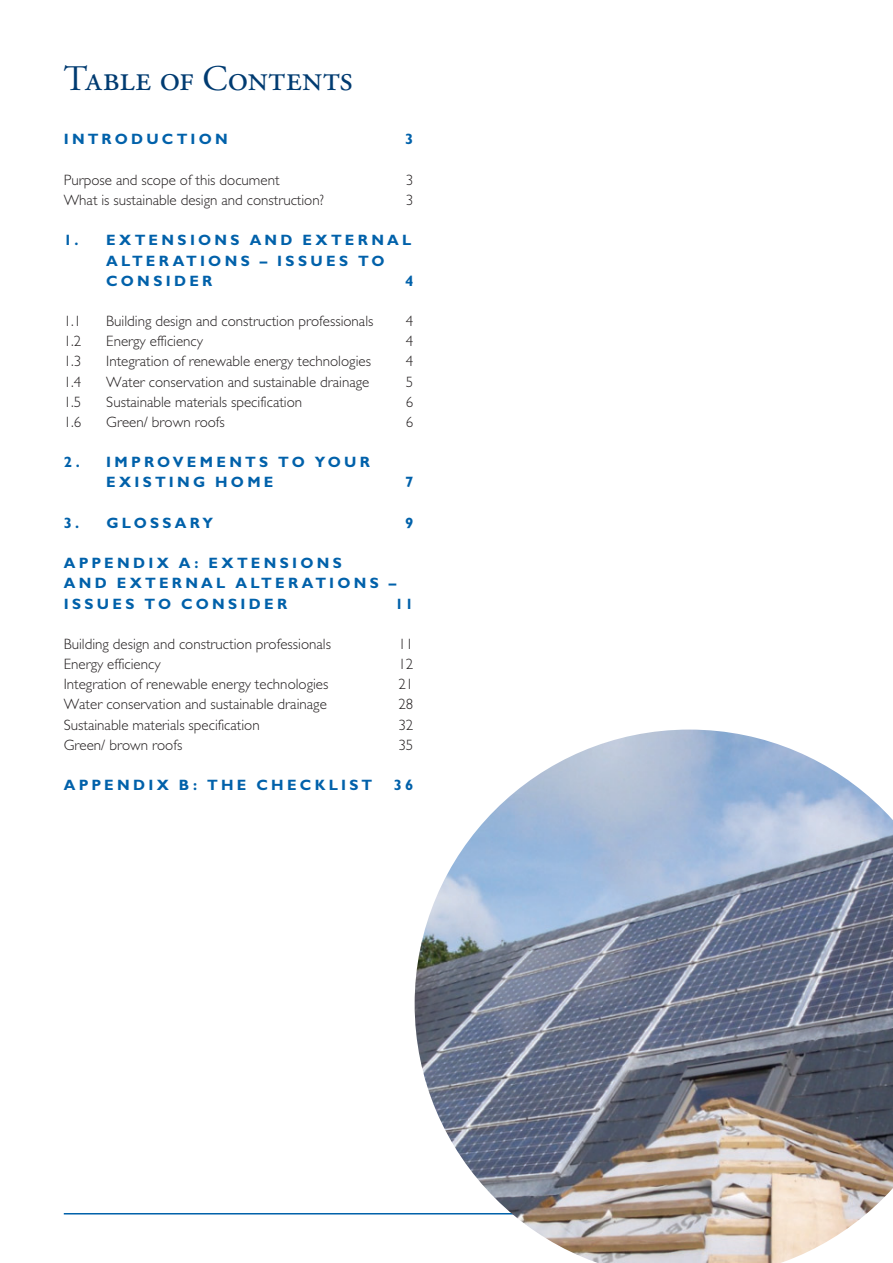
<style>
.page{position:relative;width:893px;height:1263px;background:#fff}
.page>*{position:absolute;margin:0;border:0;box-sizing:border-box;transform-origin:0 0}
.t1{font:36px "Adobe Garamond Regular SC";letter-spacing:.005em;color:#003b71}
.t2{font:300 15px "Gill Sans";color:#231f20}
.t3{font:700 15px/20.2px "Gill Sans";letter-spacing:.215em;color:#0161aa}
</style>
<div class="page">
<hr style="left:64px;top:1213px;width:765px;height:2px;background:#0161aa">
<img style="left:415px;top:730px;width:478px;height:533px">
<h1 class="t1" style="left:64px;top:64px;width:291px">Table of Contents</h1>
<p class="t3" style="left:64px;top:131px;width:165px">INTRODUCTION</p>
<p class="t3" style="left:405px;top:131px;width:10px">3</p>
<p class="t2" style="left:64px;top:175px;width:217px">Purpose and scope of this document</p>
<p class="t2" style="left:406px;top:175px;width:9px">3</p>
<p class="t2" style="left:64px;top:195px;width:262px">What is sustainable design and construction?</p>
<p class="t2" style="left:406px;top:195px;width:9px">3</p>
<h5 class="t3" style="left:64px;top:232px;width:349px">1. EXTENSIONS AND EXTERNAL</h5>
<p class="t3" style="left:106px;top:252px;width:280px">ALTERATIONS – ISSUES TO<br>CONSIDER</p>
<p class="t3" style="left:405px;top:272px;width:10px">4</p>
<h5 class="t2" style="left:64px;top:316px;width:19px">1.1</h5>
<h5 class="t2" style="left:106px;top:316px;width:269px">Building design and construction professionals</h5>
<h5 class="t2" style="left:406px;top:316px;width:9px">4</h5>
<p class="t2" style="left:64px;top:336px;width:19px">1.2</p>
<p class="t2" style="left:106px;top:336px;width:98px">Energy efficiency</p>
<p class="t2" style="left:406px;top:336px;width:9px">4</p>
<p class="t2" style="left:64px;top:356px;width:19px">1.3</p>
<p class="t2" style="left:106px;top:356px;width:266px">Integration of renewable energy technologies</p>
<p class="t2" style="left:406px;top:356px;width:9px">4</p>
<p class="t2" style="left:64px;top:376px;width:19px">1.4</p>
<p class="t2" style="left:106px;top:376px;width:265px">Water conservation and sustainable drainage</p>
<p class="t2" style="left:406px;top:376px;width:9px">5</p>
<p class="t2" style="left:64px;top:397px;width:19px">1.5</p>
<p class="t2" style="left:106px;top:397px;width:197px">Sustainable materials specification</p>
<p class="t2" style="left:406px;top:397px;width:9px">6</p>
<p class="t2" style="left:64px;top:417px;width:19px">1.6</p>
<p class="t2" style="left:106px;top:417px;width:120px">Green/ brown roofs</p>
<p class="t2" style="left:406px;top:417px;width:9px">6</p>
<p class="t3" style="left:106px;top:454px;width:265px;text-indent:-43px">2. IMPROVEMENTS TO YOUR<br>EXISTING HOME</p>
<p class="t3" style="left:405px;top:474px;width:10px">7</p>
<p class="t3" style="left:64px;top:514px;width:151px">3. GLOSSARY</p>
<p class="t3" style="left:405px;top:514px;width:10px">9</p>
<p class="t3" style="left:64px;top:555px;width:334px">APPENDIX A: EXTENSIONS<br>AND EXTERNAL ALTERATIONS –<br>ISSUES TO CONSIDER</p>
<p class="t3" style="left:395px;top:595px;width:20px">11</p>
<p class="t2" style="left:64px;top:639px;width:269px">Building design and construction professionals</p>
<p class="t2" style="left:398px;top:639px;width:16px">11</p>
<p class="t2" style="left:64px;top:659px;width:98px">Energy efficiency</p>
<p class="t2" style="left:398px;top:659px;width:16px">12</p>
<p class="t2" style="left:64px;top:679px;width:266px">Integration of renewable energy technologies</p>
<p class="t2" style="left:398px;top:679px;width:16px">21</p>
<p class="t2" style="left:64px;top:699px;width:265px">Water conservation and sustainable drainage</p>
<p class="t2" style="left:398px;top:699px;width:16px">28</p>
<p class="t2" style="left:64px;top:719px;width:197px">Sustainable materials specification</p>
<p class="t2" style="left:398px;top:719px;width:16px">32</p>
<p class="t2" style="left:64px;top:740px;width:120px">Green/ brown roofs</p>
<p class="t2" style="left:398px;top:740px;width:16px">35</p>
<p class="t3" style="left:64px;top:777px;width:310px">APPENDIX B: THE CHECKLIST</p>
<p class="t3" style="left:394px;top:777px;width:21px">36</p>
</div>
